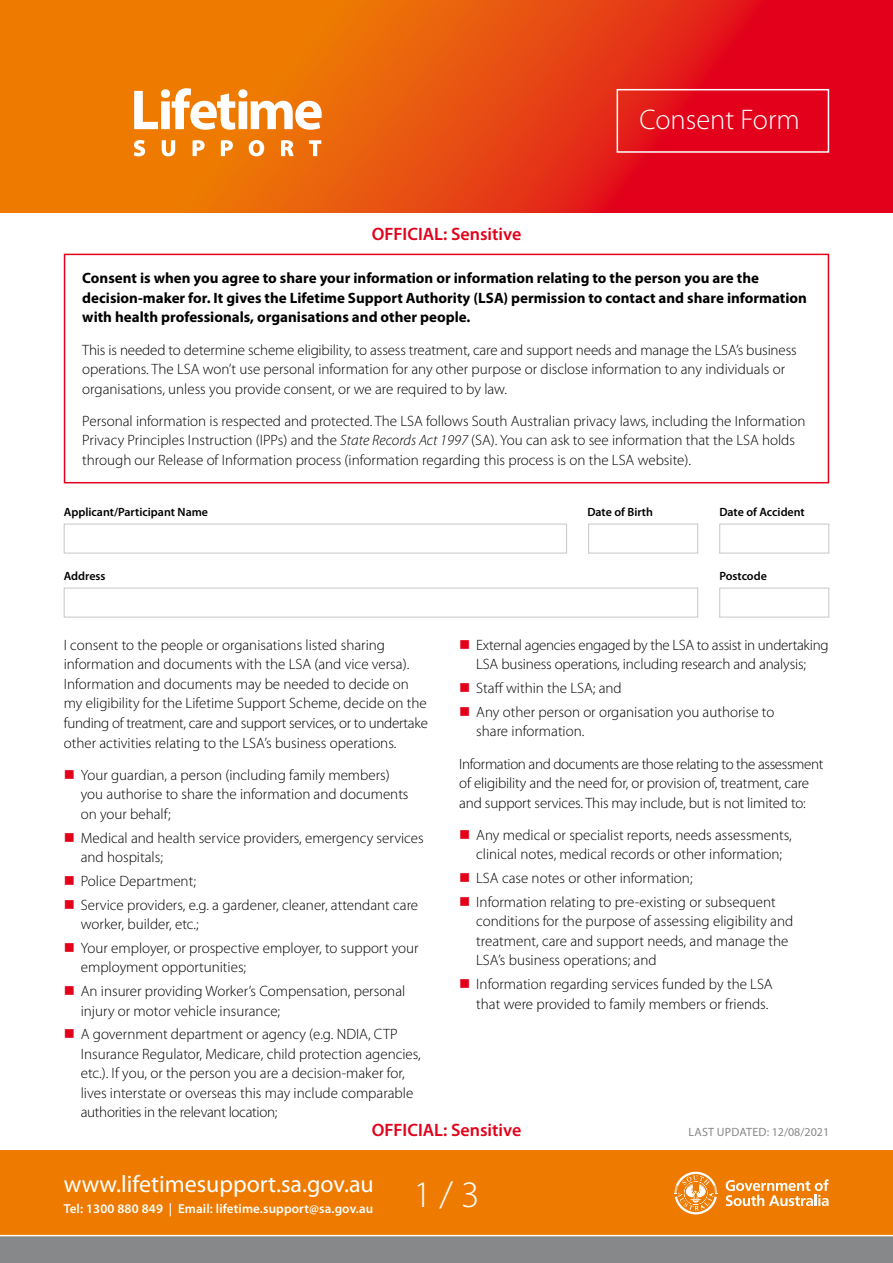
<style>
.page{position:relative;width:893px;height:1263px;background:#fff}
.page>*{position:absolute;margin:0;border:0;box-sizing:border-box;transform-origin:0 0}
.t1{font:300 37.5px "Myriad Pro";color:#fff}
.t2{font:300 28.5px "Myriad Pro";color:#fff}
.t3{font:24px "Myriad Pro";color:#fff}
.t4{font:600 18px "Myriad Pro";color:#e2001a}
.t5{font:300 15px/19.5px "Myriad Pro";color:#000}
.t6{font:700 15px/19.5px "Myriad Pro";color:#000}
.t7{font:300 15px/32.2px "Myriad Pro";letter-spacing:-.025em;color:#000}
.t8{font:600 13.05px "Myriad Pro";letter-spacing:.01em;color:#fff}
.t9{font:600 12px "Myriad Pro";color:#000}
.t10{font:12px "Myriad Pro";letter-spacing:.015em;color:#87888a}
.s1{font-style:italic}
</style>
<div class="page">
<svg style="left:0;top:0;width:893px;height:213px;background:#e7450e"></svg>
<div style="left:0;top:1150px;width:893px;height:85px;background:#ee7b00"></div>
<div style="left:0;top:1236px;width:893px;height:27px;background:#87888a"></div>
<svg style="left:726px;top:1179px;width:103px;height:27px"></svg>
<svg style="left:674px;top:1172px;width:43px;height:42px"></svg>
<div style="left:617px;top:89px;width:212px;height:64px;border:2px solid #fff"></div>
<svg style="left:134px;top:88px;width:188px;height:42px"></svg>
<svg style="left:134px;top:140px;width:187px;height:16px"></svg>
<div style="left:64px;top:254px;width:765px;height:229px;border:2px solid #e2001a"></div>
<div style="left:588px;top:524px;width:110px;height:29px;border:1px solid #c6c7c8"></div>
<div style="left:719px;top:524px;width:110px;height:29px;border:1px solid #c6c7c8"></div>
<div style="left:719px;top:588px;width:110px;height:29px;border:1px solid #c6c7c8"></div>
<div style="left:64px;top:524px;width:503px;height:29px;border:1px solid #c6c7c8"></div>
<div style="left:64px;top:588px;width:634px;height:29px;border:1px solid #c6c7c8"></div>
<p class="t4" style="left:372px;top:224px;width:151px">OFFICIAL: Sensitive</p>
<h2 class="t2" style="left:639px;top:104px;width:162px">Consent Form</h2>
<p class="t6" style="left:82px;top:269px;width:726px">Consent is when you agree to share your information or information relating to the person you are the decision-maker for. It gives the Lifetime Support Authority (LSA) permission to contact and share information with health professionals, organisations and other people.</p>
<p class="t5" style="left:82px;top:340px;width:716px">This is needed to determine scheme eligibility, to assess treatment, care and support needs and manage the LSA’s business operations. The LSA won’t use personal information for any other purpose or disclose information to any individuals or organisations, unless you provide consent, or we are required to by law.</p>
<p class="t5" style="left:82px;top:411px;width:725px">Personal information is respected and protected. The LSA follows South Australian privacy laws, including the Information<br>Privacy Principles Instruction (IPPs) and the <span class="s1">State Records Act 1997</span> (SA). You can ask to see information that the LSA holds through our Release of Information process (information regarding this process is on the LSA website).</p>
<p class="t9" style="left:64px;top:506px;width:146px">Applicant/Participant Name</p>
<p class="t9" style="left:587px;top:506px;width:67px">Date of Birth</p>
<p class="t9" style="left:719px;top:506px;width:87px">Date of Accident</p>
<p class="t9" style="left:64px;top:569px;width:43px">Address</p>
<p class="t9" style="left:719px;top:569px;width:49px">Postcode</p>
<p class="t5" style="left:64px;top:635px;width:366px">I consent to the people or organisations listed sharing information and documents with the LSA (and vice versa).<br>Information and documents may be needed to decide on my eligibility for the Lifetime Support Scheme, decide on the funding of treatment, care and support services, or to undertake other activities relating to the LSA’s business operations.</p>
<p class="t5" style="left:81px;top:765px;width:329px">Your guardian, a person (including family members) you authorise to share the information and documents on your behalf;</p>
<p class="t5" style="left:81px;top:828px;width:345px">Medical and health service providers, emergency services and hospitals;</p>
<p class="t5" style="left:81px;top:869px;width:339px;line-height:23.7px">Police Department;<br>Service providers, e.g. a gardener, cleaner, attendant care</p>
<p class="t5" style="left:81px;top:912px;width:339px;line-height:23.7px">worker, builder, etc.;<br>Your employer, or prospective employer, to support your</p>
<p class="t5" style="left:81px;top:956px;width:326px;line-height:23.7px">employment opportunities;<br>An insurer providing Worker’s Compensation, personal</p>
<p class="t5" style="left:81px;top:999px;width:318px;line-height:23.7px">injury or motor vehicle insurance;<br>A government department or agency (e.g. NDIA, CTP</p>
<p class="t5" style="left:81px;top:1044px;width:342px">Insurance Regulator, Medicare, child protection agencies, etc.). If you, or the person you are a decision-maker for, lives interstate or overseas this may include comparable authorities in the relevant location;</p>
<p class="t5" style="left:476px;top:635px;width:354px">External agencies engaged by the LSA to assist in undertaking<br>LSA business operations, including research and analysis;</p>
<p class="t5" style="left:476px;top:677px;width:300px;line-height:23.7px">Staff within the LSA; and<br>Any other person or organisation you authorise to</p>
<p class="t7" style="left:459px;top:715px;width:366px;text-indent:17px">share information.<br>Information and documents are those relating to the assessment</p>
<p class="t5" style="left:459px;top:774px;width:351px">of eligibility and the need for, or provision of, treatment, care and support services. This may include, but is not limited to:</p>
<p class="t5" style="left:476px;top:825px;width:317px">Any medical or specialist reports, needs assessments, clinical notes, medical records or other information;</p>
<p class="t5" style="left:476px;top:866px;width:301px;line-height:23.7px">LSA case notes or other information;<br>Information relating to pre-existing or subsequent</p>
<p class="t5" style="left:476px;top:912px;width:318px">conditions for the purpose of assessing eligibility and treatment, care and support needs, and manage the<br>LSA’s business operations; and</p>
<p class="t5" style="left:476px;top:975px;width:298px">Information regarding services funded by the LSA that were provided to family members or friends.</p>
<p class="t4" style="left:372px;top:1120px;width:151px">OFFICIAL: Sensitive</p>
<p class="t10" style="left:689px;top:1125px;width:142px">LAST UPDATED: 12/08/2021</p>
<h3 class="t3" style="left:64px;top:1170px;width:311px">www.lifetimesupport.sa.gov.au</h3>
<p class="t8" style="left:64px;top:1201px;width:311px">Tel: 1300 880 849 | Email: lifetime.support@sa.gov.au</p>
<h1 class="t1" style="left:413px;top:1174px;width:68px">1 / 3</h1>
</div>
